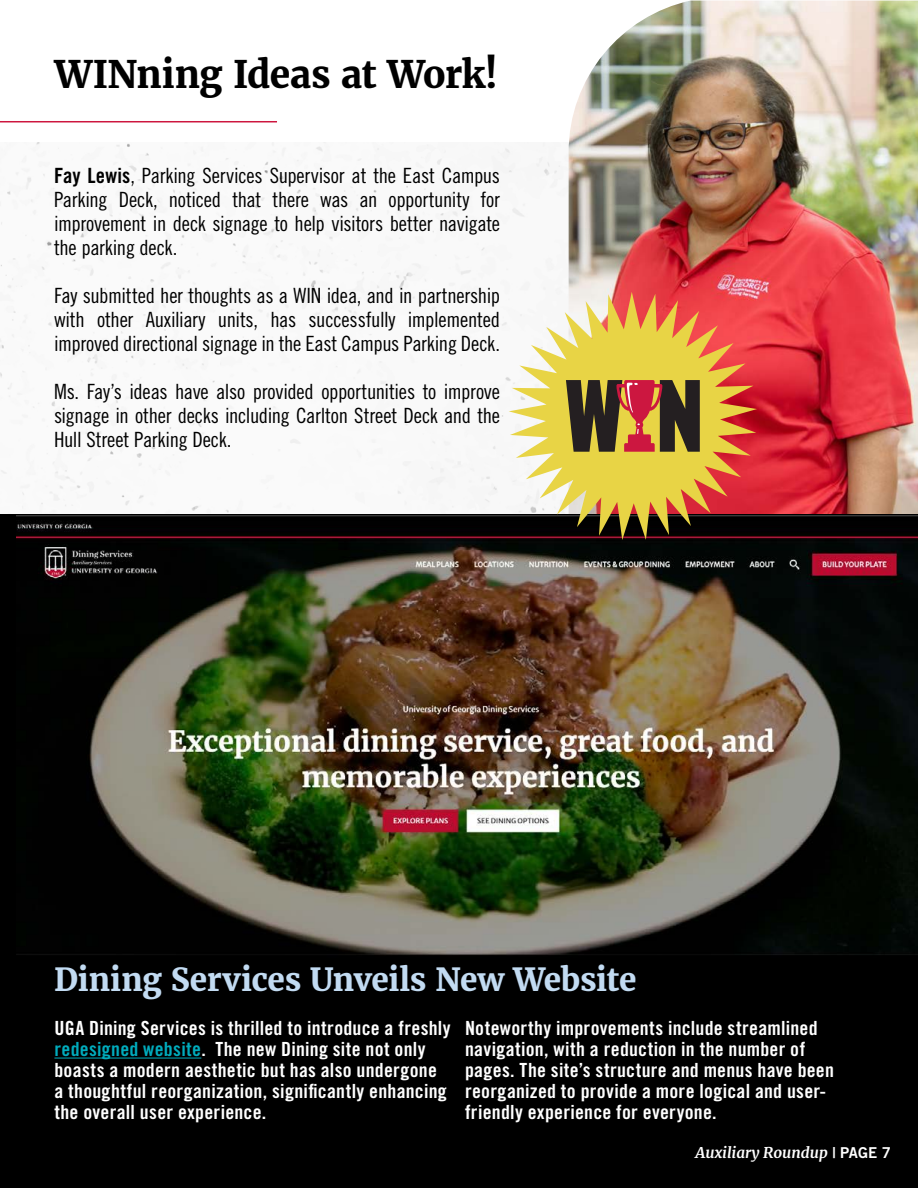
<style>
.page{position:relative;width:918px;height:1188px;background:#fff}
.page>*{position:absolute;margin:0;border:0;box-sizing:border-box;transform-origin:0 0}
.t1{font:700 37.5px "Merriweather";letter-spacing:-.015em;color:#000}
.t2{font:700 31.5px "Merriweather";letter-spacing:-.01em;color:#c2dbf2}
.t3{font:21px/24px "Trade Gothic LT Std Cn 18";letter-spacing:-.015em;color:#000;text-align:justify}
.t4{font:19.5px/21px "Trade Gothic LT Std Bd Cn 20";letter-spacing:.015em;color:#fff}
.t5{font:italic 700 15px "Merriweather";color:#fff}
.s1{font-family:"Trade Gothic LT Std Bd Cn 20"}
.s2{color:#00acbd}
.s3{font-family:"Trade Gothic LT Std Bd 2";font-weight:400;font-style:normal}
</style>
<div class="page">
<img style="left:0;top:142px;width:569px;height:372px">
<img style="left:569px;top:1px;width:349px;height:513px">
<div style="left:0;top:514px;width:918px;height:674px;background:#000"></div>
<img style="left:16px;top:516px;width:902px;height:439px">
<hr style="left:54px;top:1058px;width:147px;height:1px;background:#00acbd">
<hr style="left:0;top:121px;width:277px;height:1px;background:#cd163f">
<svg style="left:509px;top:292px;width:248px;height:248px"></svg>
<svg style="left:566px;top:380px;width:134px;height:72px;background:#744d31"></svg>
<h1 class="t1" style="left:54px;top:50px;width:445px">WINning Ideas at Work!</h1>
<p class="t3" style="left:54px;top:163px;width:448px"><span class="s1">Fay Lewis</span>, Parking Services Supervisor at the East Campus Parking Deck, noticed that there was an opportunity for improvement in deck signage to help visitors better navigate the parking deck.</p>
<p class="t3" style="left:54px;top:283px;width:448px">Fay submitted her thoughts as a WIN idea, and in partnership with other Auxiliary units, has successfully implemented improved directional signage in the East Campus Parking Deck.</p>
<p class="t3" style="left:54px;top:379px;width:448px">Ms. Fay’s ideas have also provided opportunities to improve signage in other decks including Carlton Street Deck and the Hull Street Parking Deck.</p>
<h2 class="t2" style="left:54px;top:959px;width:584px">Dining Services Unveils New Website</h2>
<p class="t4" style="left:54px;top:1018px;width:398px">UGA Dining Services is thrilled to introduce a freshly <span class="s2">redesigned website</span>. The new Dining site not only boasts a modern aesthetic but has also undergone<br>a thoughtful reorganization, significantly enhancing the overall user experience.</p>
<p class="t4" style="left:465px;top:1018px;width:370px">Noteworthy improvements include streamlined navigation, with a reduction in the number of pages. The site’s structure and menus have been reorganized to provide a more logical and user&shy;friendly experience for everyone.</p>
<p class="t5" style="left:696px;top:1142px;width:197px">Auxiliary Roundup <span class="s3">| PAGE 7</span></p>
</div>
